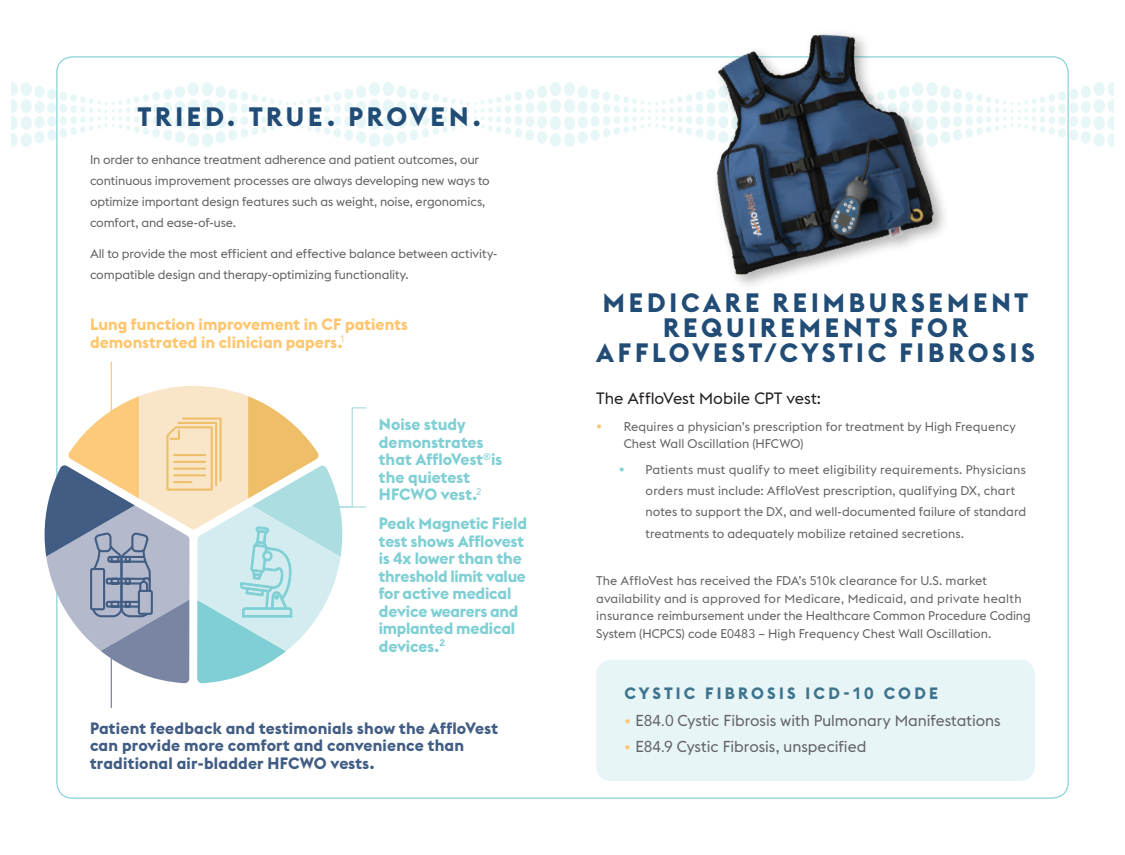
<style>
.page{position:relative;width:1125px;height:855px;background:#fff}
.page>*{position:absolute;margin:0;border:0;box-sizing:border-box;transform-origin:0 0}
.t1{font:700 26.25px/25px "Euclid Flex";letter-spacing:.145em;color:#214c76;text-align:center}
.t2{font:700 16.25px/17.5px "Euclid Flex";letter-spacing:-.01em;color:#7fcfd4}
.t3{font:700 16.25px/17.5px "Euclid Flex";letter-spacing:.01em;color:#415d84}
.t4{font:700 16.25px/17.5px "Euclid Flex";color:#fec66e}
.t5{font:16.25px "Euclid Flex";letter-spacing:-.005em;color:#231f20}
.t6{font:700 16.25px "Euclid Flex";letter-spacing:.2em;color:#3e748e}
.t7{font:15.62px "Euclid Flex";letter-spacing:-.005em;color:#636366}
.t8{font:12.5px/21.2px "Euclid Flex";color:#636366}
.s1{font-family:"Avenir LT Std";font-weight:900}
.s2{font-size:15px;color:#fec66e}
.s3{font-size:15px;color:#87d2da}
.s4{font-family:"Avenir LT Std"}
.s5{color:#fec66e}
</style>
<div class="page">
<svg style="left:11px;top:82px;width:1103px;height:65px"></svg>
<div style="left:596px;top:660px;width:439px;height:121px;background:#e7f5f6;border-radius:15px"></div>
<hr style="left:111px;top:630px;width:1px;height:78px;background:#7985a3">
<hr style="left:111px;top:362px;width:1px;height:78px;background:#fdca7c">
<svg style="left:45px;top:382px;width:322px;height:301px"></svg>
<div style="left:712px;top:28px;width:239px;height:263px;background:#231f20;opacity:.35"></div>
<img style="left:677px;top:28px;width:266px;height:256px">
<h1 class="t1" style="left:138px;top:104px;width:345px">TRIED. TRUE. PROVEN.</h1>
<p class="t8" style="left:90px;top:149px;width:401px">In order to enhance treatment adherence and patient outcomes, our continuous improvement processes are always developing new ways to optimize important design features such as weight, noise, ergonomics, comfort, and ease-of-use.</p>
<p class="t8" style="left:90px;top:243px;width:409px">All to provide the most efficient and effective balance between activity&shy;compatible design and therapy-optimizing functionality.</p>
<h2 class="t4" style="left:90px;top:316px;width:319px">Lung function improvement in CF patients demonstrated in clinician papers.<sup>1</sup></h2>
<h2 class="t2" style="left:379px;top:416px;width:125px">Noise study demonstrates that AffloVest<sup>®</sup>is the quietest<br>HFCWO vest.<sup>2</sup></h2>
<h2 class="t2" style="left:379px;top:515px;width:150px">Peak Magnetic Field test shows Afflovest is <span class="s1">4</span>x lower than the threshold limit value for active medical device wearers and implanted medical devices.<sup>2</sup></h2>
<h2 class="t3" style="left:90px;top:719px;width:410px">Patient feedback and testimonials show the AffloVest can provide more comfort and convenience than traditional air-bladder HFCWO vests.</h2>
<h1 class="t1" style="left:596px;top:291px;width:440px">MEDICARE REIMBURSEMENT<br>REQUIREMENTS FOR<br>AFFLOVEST/CYSTIC FIBROSIS</h1>
<h2 class="t5" style="left:596px;top:389px;width:226px">The AffloVest Mobile CPT vest:</h2>
<p class="t8" style="left:624px;top:418px;width:394px;line-height:17.5px;text-indent:-27px"><span class="s2">•</span> Requires a physician’s prescription for treatment by High Frequency<br>Chest Wall Oscillation (HFCWO)</p>
<p class="t8" style="left:646px;top:459px;width:382px;text-indent:-27px"><span class="s3">•</span> Patients must qualify to meet eligibility requirements. Physicians orders must include: AffloVest prescription, qualifying DX, chart notes to support the DX, and well-documented failure of standard treatments to adequately mobilize retained secretions.</p>
<p class="t8" style="left:596px;top:572px;width:436px;line-height:17.5px">The AffloVest has received the FDA’s <span class="s4">510</span>k clearance for U.S. market availability and is approved for Medicare, Medicaid, and private health insurance reimbursement under the Healthcare Common Procedure Coding System (HCPCS) code E<span class="s4">0483</span> – High Frequency Chest Wall Oscillation.</p>
<h2 class="t6" style="left:624px;top:684px;width:315px">CYSTIC FIBROSIS ICD-<span class="s1">10</span> CODE</h2>
<p class="t7" style="left:624px;top:712px;width:378px"><span class="s5">•</span> E<span class="s4">84.0</span> Cystic Fibrosis with Pulmonary Manifestations</p>
<p class="t7" style="left:624px;top:738px;width:244px"><span class="s5">•</span> E<span class="s4">84.9</span> Cystic Fibrosis, unspecified</p>
</div>
